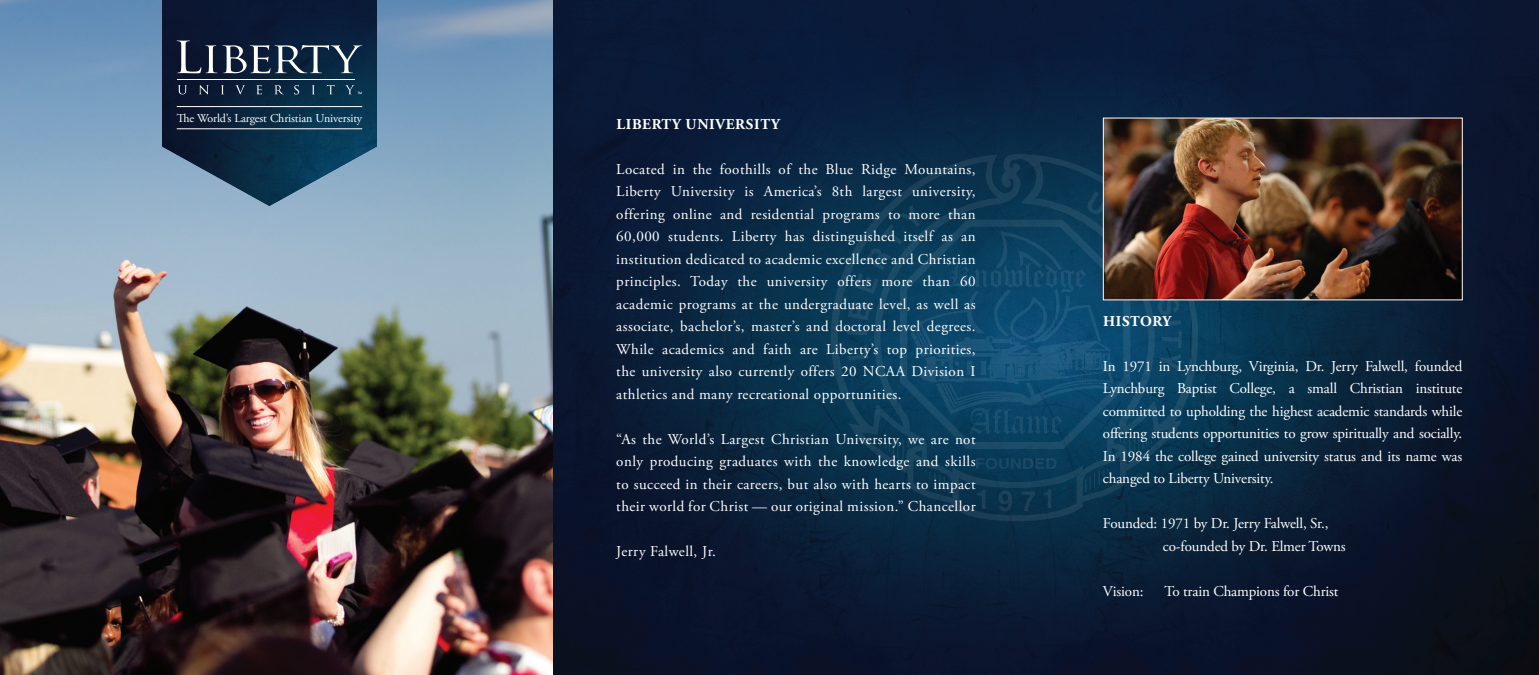
<style>
.page{position:relative;width:1539px;height:675px;background:#fff}
.page>*{position:absolute;margin:0;border:0;box-sizing:border-box;transform-origin:0 0}
.t1{font:15px/22.5px "Adobe Garamond Pro";letter-spacing:-.01em;color:#fff;text-align:justify}
.t2{font:700 15px "Adobe Garamond Pro";letter-spacing:.045em;color:#fff}
.t3{font:15px "Adobe Garamond Pro";letter-spacing:.03em;color:#fff}
.t4{font:12px "Adobe Garamond Pro";letter-spacing:-.01em;color:#fff}
</style>
<div class="page">
<img style="left:1px;top:0;width:1538px;height:675px">
<img style="left:162px;top:0;width:215px;height:206px">
<hr style="left:177px;top:79px;width:178px;height:1px;background:#fff">
<svg style="left:327px;top:85px;width:8px;height:9px"></svg>
<svg style="left:312px;top:85px;width:3px;height:9px"></svg>
<svg style="left:294px;top:85px;width:5px;height:9px"></svg>
<svg style="left:274px;top:85px;width:10px;height:9px"></svg>
<svg style="left:256px;top:85px;width:6px;height:9px"></svg>
<svg style="left:235px;top:85px;width:10px;height:9px"></svg>
<svg style="left:221px;top:85px;width:3px;height:9px"></svg>
<svg style="left:199px;top:85px;width:10px;height:9px"></svg>
<svg style="left:178px;top:85px;width:9px;height:9px"></svg>
<svg style="left:223px;top:45px;width:139px;height:28px"></svg>
<svg style="left:177px;top:41px;width:40px;height:32px"></svg>
<svg style="left:345px;top:85px;width:17px;height:9px"></svg>
<hr style="left:177px;top:106px;width:185px;height:1px;background:#fff">
<hr style="left:177px;top:129px;width:185px;height:1px;background:#fff">
<svg style="left:831px;top:154px;width:172px;height:279px;background:#0b334e"></svg>
<svg style="left:1003px;top:154px;width:195px;height:277px;background:#0e3b57"></svg>
<svg style="left:847px;top:191px;width:335px;height:330px;background:#0d4160"></svg>
<img style="left:1105px;top:120px;width:356px;height:178px">
<div style="left:1103px;top:118px;width:360px;height:182px;border:1px solid #fff"></div>
<p class="t4" style="left:177px;top:111px;width:187px">The World’s Largest Christian University</p>
<p class="t2" style="left:616px;top:115px;width:165px">LIBERTY UNIVERSITY</p>
<p class="t1" style="left:616px;top:158px;width:361px">Located in the foothills of the Blue Ridge Mountains, Liberty University is America’s 8th largest university, offering online and residential programs to more than 60,000 students. Liberty has distinguished itself as an institution dedicated to academic excellence and Christian principles. Today the university offers more than 60 academic programs at the undergraduate level, as well as associate, bachelor’s, master’s and doctoral level degrees.<br>While academics and faith are Liberty’s top priorities, the university also currently offers 20 NCAA Division I athletics and many recreational opportunities.</p>
<p class="t1" style="left:616px;top:428px;width:361px">“As the World’s Largest Christian University, we are not only producing graduates with the knowledge and skills to succeed in their careers, but also with hearts to impact their world for Christ — our original mission.” Chancellor</p>
<p class="t3" style="left:616px;top:542px;width:101px">Jerry Falwell, Jr.</p>
<p class="t2" style="left:1103px;top:312px;width:70px">HISTORY</p>
<p class="t1" style="left:1103px;top:355px;width:361px">In 1971 in Lynchburg, Virginia, Dr. Jerry Falwell, founded Lynchburg Baptist College, a small Christian institute committed to upholding the highest academic standards while offering students opportunities to grow spiritually and socially.<br>In 1984 the college gained university status and its name was changed to Liberty University.</p>
<p class="t1" style="left:1163px;top:513px;width:184px;text-indent:-60px">Founded: 1971 by Dr. Jerry Falwell, Sr., co-founded by Dr. Elmer Towns</p>
<p class="t1" style="left:1103px;top:580px;width:42px">Vision:</p>
<p class="t1" style="left:1164px;top:580px;width:176px">To train Champions for Christ</p>
</div>
